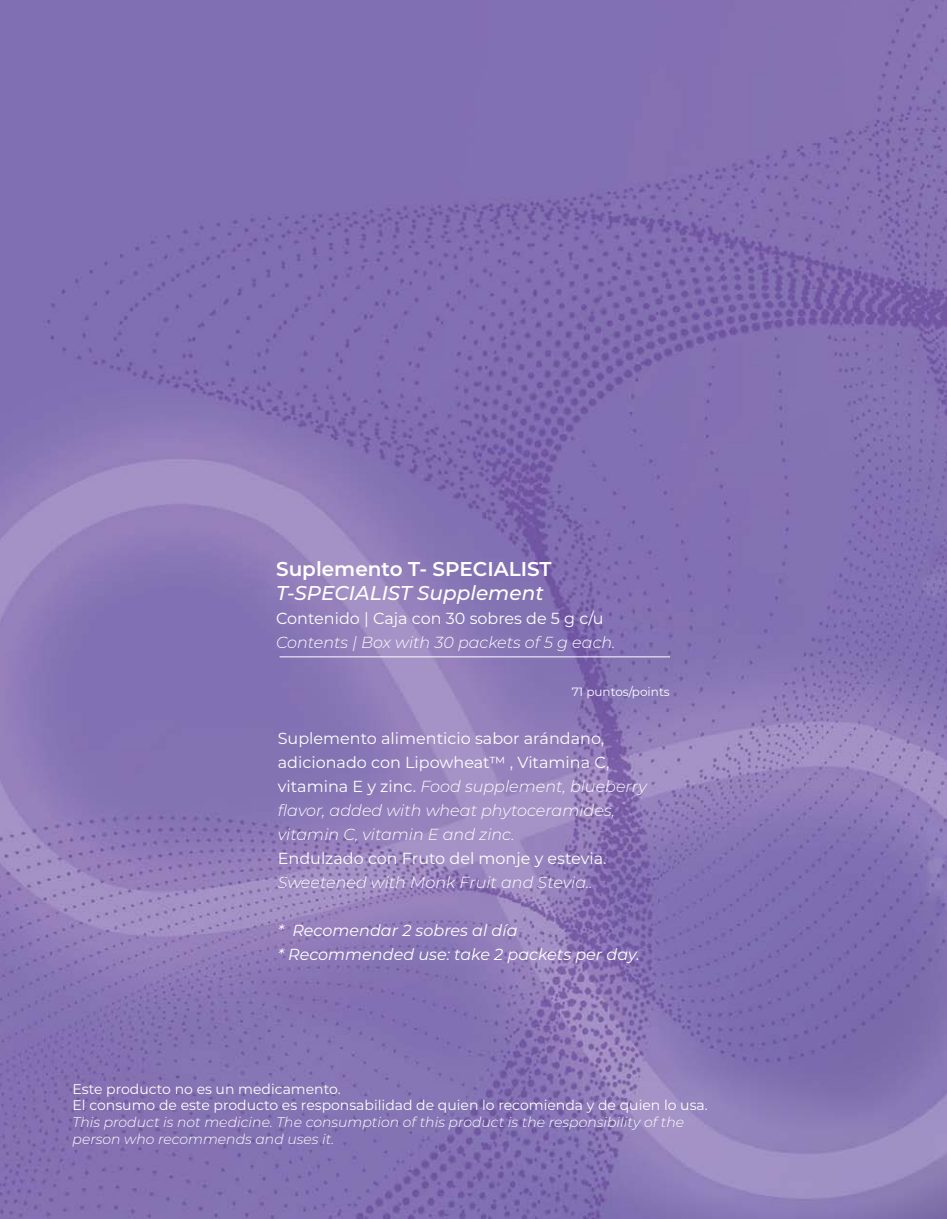
<style>
.page{position:relative;width:947px;height:1219px;background:#fff}
.page>*{position:absolute;margin:0;border:0;box-sizing:border-box;transform-origin:0 0}
.t1{font:600 20px "Montserrat";color:#fff}
.t2{font:italic 500 20px "Montserrat";color:#fff}
.t3{font:italic 300 16px/24px "Montserrat";color:#fff}
.t4{font:16px/24px "Montserrat";color:#fff}
.t5{font:italic 16px/24px "Montserrat";color:#fff}
.t6{font:italic 300 14px/16.8px "Montserrat";color:#fff}
.t7{font:14px/16.8px "Montserrat";color:#fff}
.t8{font:12px "Montserrat";color:#fff}
.s1{font-weight:400;font-style:normal}
.s2{font-weight:300;font-style:italic}
.s3{font-weight:300;font-style:italic;font-size:14px}
</style>
<div class="page">
<img style="left:0;top:0;width:947px;height:1219px">
<hr style="left:279px;top:656px;width:391px;height:1px;background:#fff">
<p class="t1" style="left:276px;top:555px;width:277px">Suplemento T- SPECIALIST</p>
<p class="t2" style="left:276px;top:579px;width:269px">T-SPECIALIST Supplement</p>
<p class="t4" style="left:276px;top:606px;width:329px">Contenido | Caja con 30 sobres de 5 g c/u</p>
<p class="t3" style="left:276px;top:630px;width:341px">Contents | Box with 30 packets of 5 g each.</p>
<p class="t8" style="left:572px;top:683px;width:99px">71 puntos/points</p>
<p class="t3" style="left:278px;top:726px;width:370px"><span class="s1">Suplemento alimenticio sabor arándano, adicionado con Lipowheat™ , Vitamina C, vitamina E y zinc.</span> Food supplement, blueberry flavor, added with wheat phytoceramides, vitamin C, vitamin E and zinc.</p>
<p class="t4" style="left:278px;top:846px;width:330px">Endulzado con Fruto del monje y estevia.<br><span class="s2">Sweetened with Monk Fruit and Stevia.</span><span class="s3">.</span></p>
<p class="t5" style="left:278px;top:918px;width:363px">* Recomendar 2 sobres al día<br>* Recommended use: take 2 packets per day.</p>
<p class="t7" style="left:73px;top:1080px;width:636px">Este producto no es un medicamento.<br>El consumo de este producto es responsabilidad de quien lo recomienda y de quien lo usa.</p>
<p class="t6" style="left:73px;top:1113px;width:613px">This product is not medicine. The consumption of this product is the responsibility of the person who recommends and uses it.</p>
</div>
